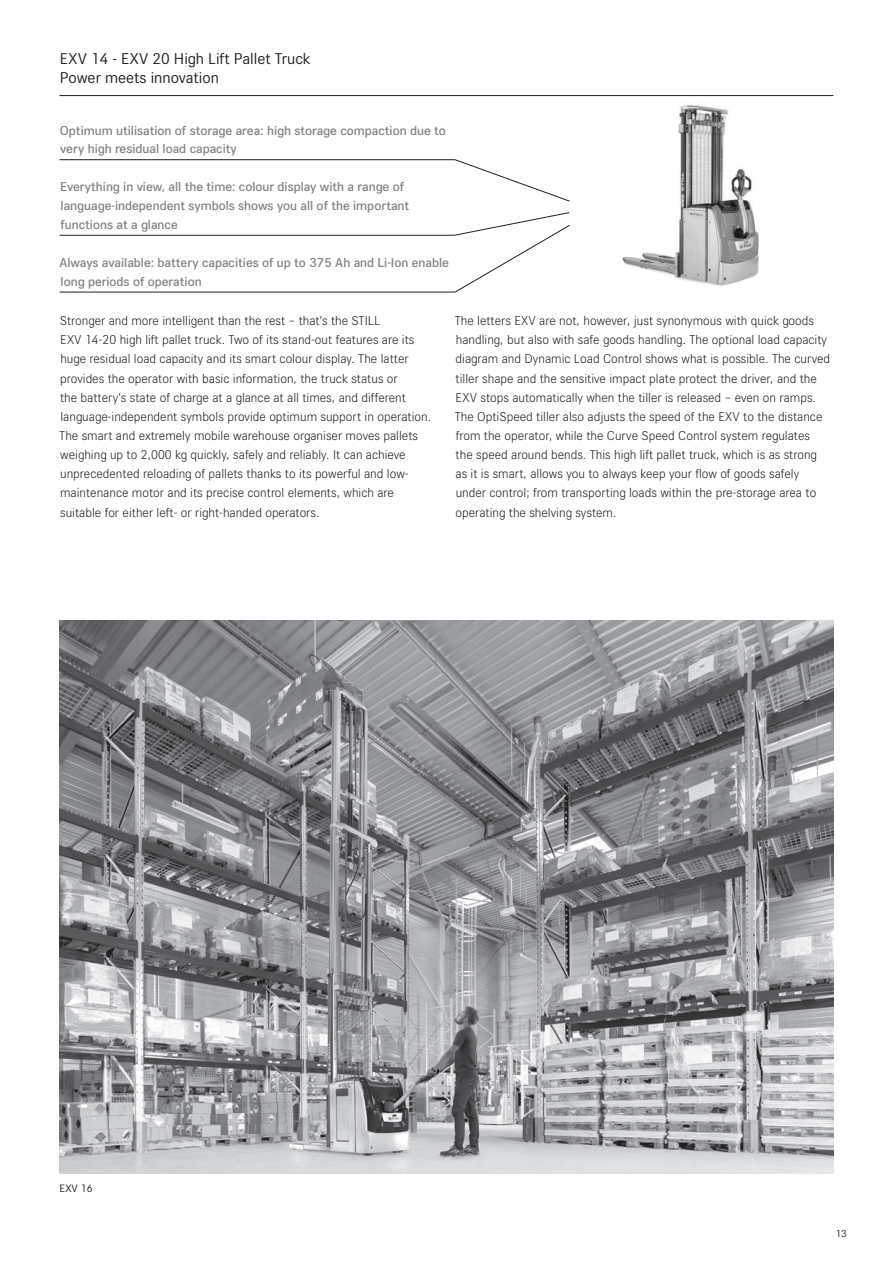
<style>
.page{position:relative;width:893px;height:1263px;background:#fff}
.page>*{position:absolute;margin:0;border:0;box-sizing:border-box;transform-origin:0 0}
.t1{font:16.5px/19px "STILL Type";color:#231f20}
.t2{font:300 13.5px/19.2px "STILL Type";color:#231f20}
.t3{font:500 13.5px/18.8px "STILL Type";color:#808285}
.t4{font:11.25px "STILL Type";color:#231f20}
.t5{font:10.5px "STILL Type";color:#231f20}
</style>
<div class="page">
<img style="left:622px;top:105px;width:137px;height:181px">
<img style="left:60px;top:621px;width:773px;height:553px">
<hr style="left:60px;top:95px;width:773px;height:1px;background:#231f20">
<hr style="left:60px;top:159px;width:395px;height:1px;background:#231f20">
<hr style="left:60px;top:235px;width:395px;height:1px;background:#231f20">
<hr style="left:60px;top:292px;width:395px;height:1px;background:#231f20">
<svg style="left:454px;top:212px;width:116px;height:81px"></svg>
<svg style="left:454px;top:159px;width:116px;height:43px"></svg>
<p class="t1" style="left:60px;top:48px;width:252px">EXV 14 - EXV 20 High Lift Pallet Truck<br>Power meets innovation</p>
<p class="t3" style="left:60px;top:120px;width:387px">Optimum utilisation of storage area: high storage compaction due to very high residual load capacity</p>
<p class="t3" style="left:60px;top:177px;width:350px">Everything in view, all the time: colour display with a range of language-independent symbols shows you all of the important functions at a glance</p>
<p class="t3" style="left:59px;top:252px;width:391px">Always available: battery capacities of up to 375 Ah and Li-Ion enable long periods of operation</p>
<p class="t2" style="left:59px;top:310px;width:373px">Stronger and more intelligent than the rest – that’s the STILL<br>EXV 14‑20 high lift pallet truck. Two of its stand-out features are its huge residual load capacity and its smart colour display. The latter provides the operator with basic information, the truck status or<br>the battery’s state of charge at a glance at all times, and different language-independent symbols provide optimum support in operation.<br>The smart and extremely mobile warehouse organiser moves pallets weighing up to 2,000 kg quickly, safely and reliably. It can achieve unprecedented reloading of pallets thanks to its powerful and low&shy;maintenance motor and its precise control elements, which are suitable for either left- or right-handed operators.</p>
<p class="t2" style="left:455px;top:310px;width:377px">The letters EXV are not, however, just synonymous with quick goods handling, but also with safe goods handling. The optional load capacity diagram and Dynamic Load Control shows what is possible. The curved tiller shape and the sensitive impact plate protect the driver, and the EXV stops automatically when the tiller is released – even on ramps.<br>The OptiSpeed tiller also adjusts the speed of the EXV to the distance from the operator, while the Curve Speed Control system regulates<br>the speed around bends. This high lift pallet truck, which is as strong as it is smart, allows you to always keep your flow of goods safely under control; from transporting loads within the pre-storage area to operating the shelving system.</p>
<p class="t4" style="left:60px;top:1181px;width:35px">EXV 16</p>
<p class="t5" style="left:836px;top:1226px;width:13px">13</p>
</div>
